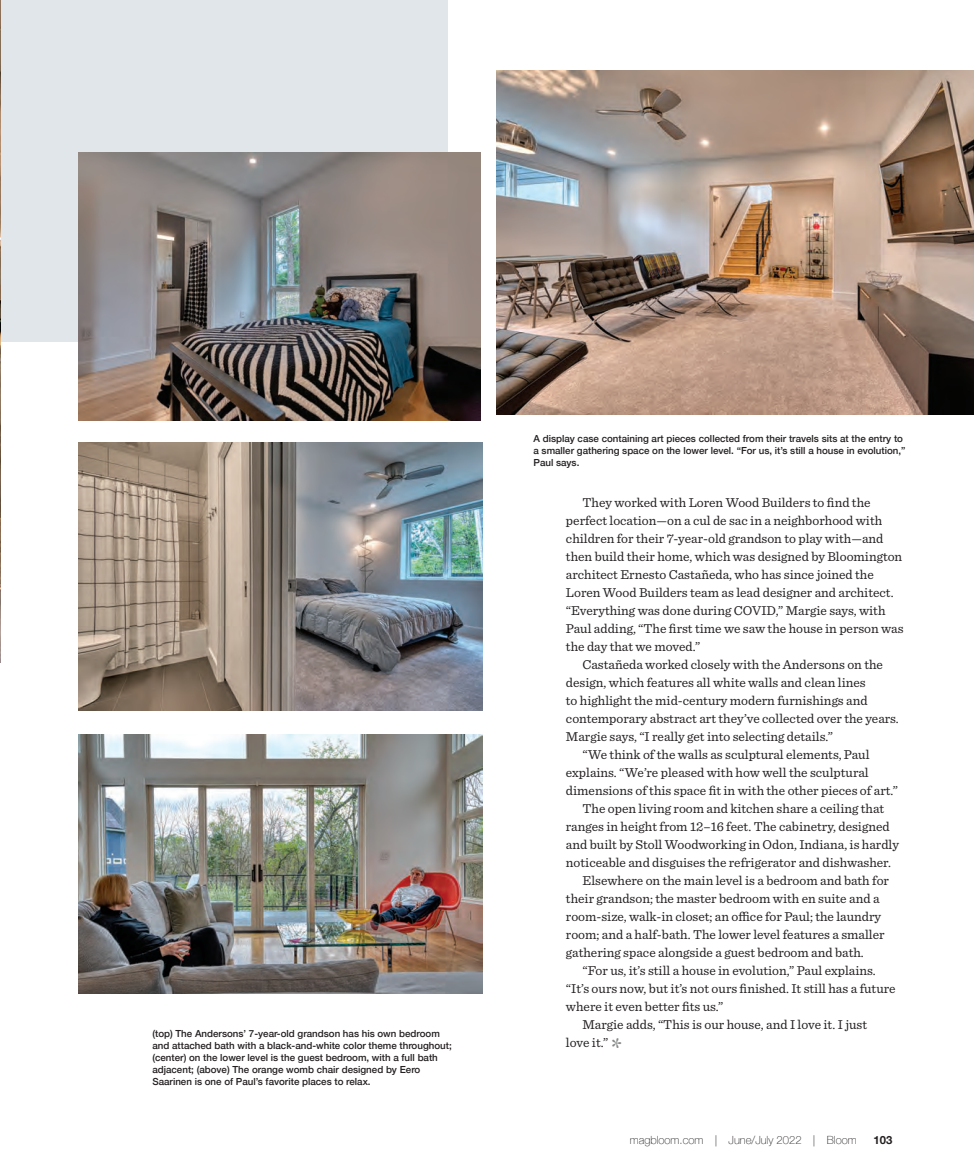
<style>
.page{position:relative;width:974px;height:1176px;background:#fff}
.page>*{position:absolute;margin:0;border:0;box-sizing:border-box;transform-origin:0 0}
.t1{font:30px "Sentinel";color:#888989;scale:.92 1}
.t2{font:13.5px "Sentinel";color:#231f20}
.t3{font:100 11.25px "Helvetica Neue";color:#231f20}
.t4{font:700 11.25px "Helvetica Neue";color:#231f20}
.t5{font:500 9.75px/12px "Helvetica Neue";color:#231f20}
</style>
<div class="page">
<img style="left:78px;top:735px;width:404px;height:258px">
<div style="left:1px;top:0;width:447px;height:342px;background:#e1e6ea"></div>
<img style="left:78px;top:442px;width:404px;height:268px">
<img style="left:496px;top:70px;width:477px;height:345px">
<img style="left:78px;top:153px;width:402px;height:267px">
<img style="left:0;top:1px;width:1px;height:661px">
<p class="t5" style="left:152px;top:1026px;width:301px">(top) The Andersons’ 7-year-old grandson has his own bedroom and attached bath with a black-and-white color theme throughout; (center) on the lower level is the guest bedroom, with a full bath adjacent; (above) The orange womb chair designed by Eero Saarinen is one of Paul’s favorite places to relax.</p>
<p class="t5" style="left:533px;top:432px;width:373px">A display case containing art pieces collected from their travels sits at the entry to a smaller gathering space on the lower level. “For us, it’s still a house in evolution,”<br>Paul says.</p>
<p class="t2" style="left:582px;top:492px;width:289px">They worked with Loren Wood Builders to find the</p>
<p class="t2" style="left:565px;top:510px;width:317px">perfect location—on a cul de sac in a neighborhood with</p>
<p class="t2" style="left:565px;top:528px;width:319px">children for their 7-year-old grandson to play with—and</p>
<p class="t2" style="left:565px;top:546px;width:338px">then build their home, which was designed by Bloomington</p>
<p class="t2" style="left:565px;top:564px;width:309px">architect Ernesto Castañeda, who has since joined the</p>
<p class="t2" style="left:565px;top:582px;width:329px">Loren Wood Builders team as lead designer and architect.</p>
<p class="t2" style="left:565px;top:600px;width:321px">“Everything was done during COVID,” Margie says, with</p>
<p class="t2" style="left:565px;top:618px;width:339px">Paul adding, “The first time we saw the house in person was</p>
<p class="t2" style="left:565px;top:636px;width:136px">the day that we moved.”</p>
<p class="t2" style="left:582px;top:654px;width:302px">Castañeda worked closely with the Andersons on the</p>
<p class="t2" style="left:565px;top:672px;width:301px">design, which features all white walls and clean lines</p>
<p class="t2" style="left:565px;top:690px;width:303px">to highlight the mid-century modern furnishings and</p>
<p class="t2" style="left:565px;top:708px;width:334px">contemporary abstract art they’ve collected over the years.</p>
<p class="t2" style="left:565px;top:726px;width:268px">Margie says, “I really get into selecting details.”</p>
<p class="t2" style="left:582px;top:744px;width:288px">“We think of the walls as sculptural elements, Paul</p>
<p class="t2" style="left:565px;top:762px;width:304px">explains. “We’re pleased with how well the sculptural</p>
<p class="t2" style="left:565px;top:780px;width:333px">dimensions of this space fit in with the other pieces of art.”</p>
<p class="t2" style="left:582px;top:798px;width:303px">The open living room and kitchen share a ceiling that</p>
<p class="t2" style="left:565px;top:816px;width:325px">ranges in height from 12–16 feet. The cabinetry, designed</p>
<p class="t2" style="left:565px;top:834px;width:334px">and built by Stoll Woodworking in Odon, Indiana, is hardly</p>
<p class="t2" style="left:565px;top:852px;width:326px">noticeable and disguises the refrigerator and dishwasher.</p>
<p class="t2" style="left:582px;top:870px;width:308px">Elsewhere on the main level is a bedroom and bath for</p>
<p class="t2" style="left:565px;top:888px;width:315px">their grandson; the master bedroom with en suite and a</p>
<p class="t2" style="left:565px;top:906px;width:316px">room-size, walk-in closet; an office for Paul; the laundry</p>
<p class="t2" style="left:565px;top:924px;width:320px">room; and a half-bath. The lower level features a smaller</p>
<p class="t2" style="left:565px;top:942px;width:299px">gathering space alongside a guest bedroom and bath.</p>
<p class="t2" style="left:582px;top:960px;width:294px">“For us, it’s still a house in evolution,” Paul explains.</p>
<p class="t2" style="left:565px;top:978px;width:331px">“It’s ours now, but it’s not ours finished. It still has a future</p>
<p class="t2" style="left:565px;top:996px;width:159px">where it even better fits us.”</p>
<p class="t2" style="left:582px;top:1014px;width:286px">Margie adds, “This is our house, and I love it. I just</p>
<p class="t2" style="left:565px;top:1032px;width:44px">love it.”</p>
<h1 class="t1" style="left:610px;top:1026px;width:14px">*</h1>
<p class="t3" style="left:629px;top:1131px;width:228px">magbloom.com | June/July 2022 | Bloom</p>
<p class="t4" style="left:873px;top:1131px;width:20px">103</p>
</div>
